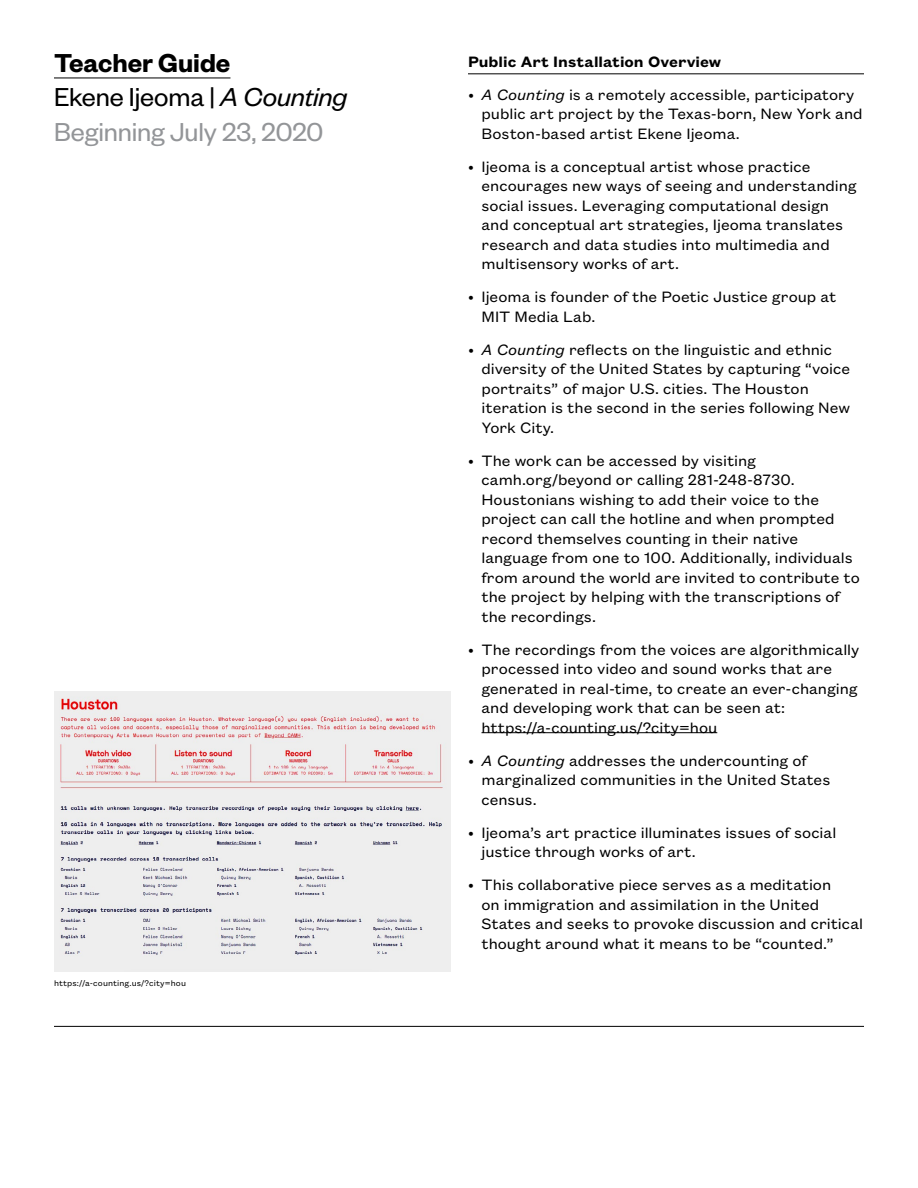
<style>
.page{position:relative;width:918px;height:1188px;background:#fff}
.page>*{position:absolute;margin:0;border:0;box-sizing:border-box;transform-origin:0 0}
.t1{font:28.5px/34.5px "Founders Grotesk";letter-spacing:-.005em;color:#939598}
.t2{font:16.5px/19.5px "Founders Grotesk Text";color:#000}
.t3{font:600 16.5px "Founders Grotesk Text";color:#000}
.t4{font:9px "Founders Grotesk Text";letter-spacing:.01em;color:#000}
.s1{font-weight:600;color:#000}
.s2{color:#000}
.s3{font-style:italic;color:#000}
.s4{font-style:italic}
</style>
<div class="page">
<hr style="left:54px;top:78px;width:176px;height:1px;background:#000">
<hr style="left:468px;top:73px;width:396px;height:1px;background:#000">
<hr style="left:482px;top:732px;width:235px;height:1px;background:#000">
<hr style="left:54px;top:1026px;width:810px;height:1px;background:#000">
<img style="left:54px;top:691px;width:396px;height:281px">
<h1 class="t1" style="left:54px;top:44px;width:295px"><span class="s1">Teacher Guide<br></span><span class="s2">Ekene Ijeoma |</span> <span class="s3">A Counting<br></span>Beginning July 23, 2020</h1>
<p class="t3" style="left:468px;top:50px;width:255px">Public Art Installation Overview</p>
<p class="t2" style="left:481px;top:83px;width:383px;text-indent:-13px"><span class="s4">• A Counting</span> is a remotely accessible, participatory public art project by the Texas-born, New York and<br>Boston-based artist Ekene Ijeoma.</p>
<p class="t2" style="left:481px;top:155px;width:377px;text-indent:-13px">• Ijeoma is a conceptual artist whose practice encourages new ways of seeing and understanding social issues. Leveraging computational design and conceptual art strategies, Ijeoma translates research and data studies into multimedia and multisensory works of art.</p>
<p class="t2" style="left:481px;top:286px;width:356px;text-indent:-13px">• Ijeoma is founder of the Poetic Justice group at<br>MIT Media Lab.</p>
<p class="t2" style="left:481px;top:339px;width:370px;text-indent:-13px"><span class="s4">• A Counting</span> reflects on the linguistic and ethnic diversity of the United States by capturing “voice portraits” of major U.S. cities. The Houston iteration is the second in the series following New York City.</p>
<p class="t2" style="left:481px;top:450px;width:380px;text-indent:-13px">• The work can be accessed by visiting camh.org/beyond or calling 281-248-8730.<br>Houstonians wishing to add their voice to the project can call the hotline and when prompted record themselves counting in their native language from one to 100. Additionally, individuals from around the world are invited to contribute to the project by helping with the transcriptions of the recordings.</p>
<p class="t2" style="left:481px;top:639px;width:379px;text-indent:-13px">• The recordings from the voices are algorithmically processed into video and sound works that are generated in real-time, to create an ever-changing and developing work that can be seen at: https://a-counting.us/?city=hou</p>
<p class="t2" style="left:481px;top:750px;width:350px;text-indent:-13px"><span class="s4">• A Counting</span> addresses the undercounting of marginalized communities in the United States census.</p>
<p class="t2" style="left:481px;top:822px;width:356px;text-indent:-13px">• Ijeoma’s art practice illuminates issues of social justice through works of art.</p>
<p class="t2" style="left:481px;top:874px;width:383px;text-indent:-13px">• This collaborative piece serves as a meditation<br>on immigration and assimilation in the United States and seeks to provoke discussion and critical thought around what it means to be “counted.”</p>
<p class="t4" style="left:54px;top:977px;width:134px">https://a-counting.us/?city=hou</p>
</div>
